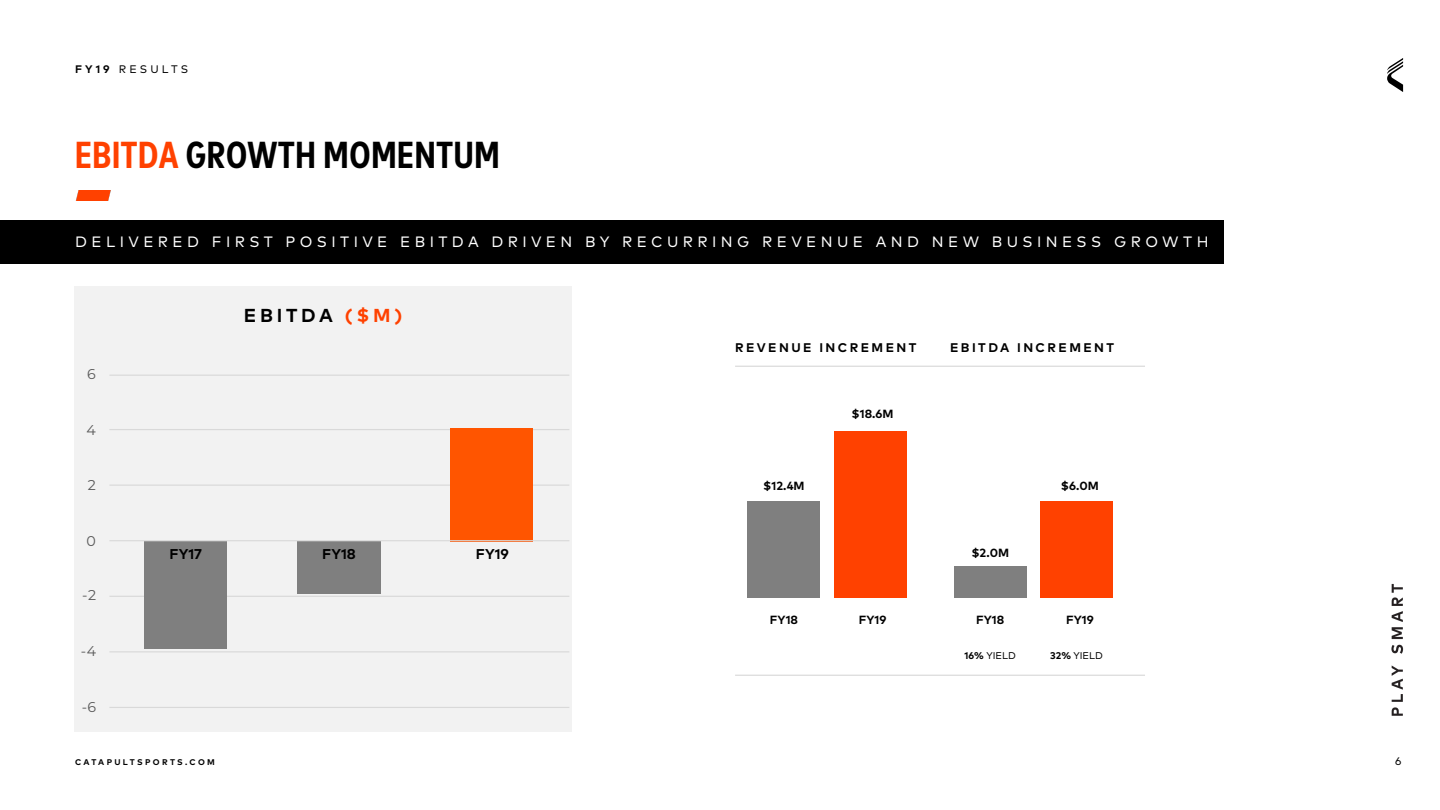
<style>
.page{position:relative;width:1440px;height:810px;background:#fff}
.page>*{position:absolute;margin:0;border:0;box-sizing:border-box;transform-origin:0 0}
.t1{font:700 condensed 37.5px "Mark Pro";letter-spacing:.02em;color:#000}
.t2{font:700 18.75px "Mark Pro";letter-spacing:.2em;color:#000}
.t3{font:15px "Mark Pro";letter-spacing:.295em;color:#fff}
.t4{font:700 14.17px "Mark Pro";letter-spacing:.005em;color:#000}
.t5{font:14.17px "Montserrat";color:#595959}
.t6{font:700 12.52px "Mark Pro";letter-spacing:.195em;color:#000}
.t7{font:700 11.85px "Mark Pro";color:#000}
.t8{font:10.95px "Mark Pro";letter-spacing:.285em;color:#000}
.t9{font:9.75px "Mark Pro";letter-spacing:.005em;color:#000}
.t10{font:700 8.25px "Mark Pro";letter-spacing:.285em;color:#000}
.s1{font-weight:700}
.s2{color:#ff4100}
</style>
<div class="page">
<svg style="left:1387px;top:58px;width:16px;height:34px"></svg>
<img style="left:1391px;top:584px;width:12px;height:132px">
<img style="left:76px;top:190px;width:35px;height:10px">
<div style="left:0;top:220px;width:1224px;height:44px;background:#000"></div>
<div style="left:748px;top:502px;width:72px;height:96px;background:#7f7f7f"></div>
<div style="left:834px;top:432px;width:73px;height:166px;background:#ff4100"></div>
<div style="left:954px;top:566px;width:73px;height:32px;background:#7f7f7f"></div>
<div style="left:1040px;top:502px;width:73px;height:96px;background:#ff4100"></div>
<hr style="left:735px;top:366px;width:410px;height:1px;background:#7f7f7f">
<hr style="left:735px;top:675px;width:410px;height:1px;background:#7f7f7f">
<div style="left:74px;top:286px;width:498px;height:446px;background:#f2f2f2"></div>
<hr style="left:109px;top:707px;width:460px;height:1px;background:#d9d9d9">
<hr style="left:109px;top:651px;width:460px;height:1px;background:#d9d9d9">
<hr style="left:109px;top:596px;width:460px;height:1px;background:#d9d9d9">
<hr style="left:109px;top:485px;width:460px;height:1px;background:#d9d9d9">
<hr style="left:109px;top:429px;width:460px;height:1px;background:#d9d9d9">
<hr style="left:109px;top:375px;width:460px;height:1px;background:#d9d9d9">
<div style="left:144px;top:541px;width:83px;height:108px;background:#7f7f7f"></div>
<div style="left:297px;top:541px;width:84px;height:52px;background:#7f7f7f"></div>
<div style="left:451px;top:428px;width:82px;height:113px;background:#f50"></div>
<hr style="left:109px;top:540px;width:460px;height:1px;background:#d9d9d9">
<p class="t8" style="left:75px;top:61px;width:115px"><span class="s1">FY19</span> RESULTS</p>
<h1 class="t1" style="left:75px;top:127px;width:426px"><span class="s2">EBITDA</span> GROWTH MOMENTUM</h1>
<p class="t3" style="left:75px;top:231px;width:1135px">DELIVERED FIRST POSITIVE EBITDA DRIVEN BY RECURRING REVENUE AND NEW BUSINESS GROWTH</p>
<p class="t5" style="left:87px;top:365px;width:10px">6</p>
<p class="t5" style="left:86px;top:420px;width:11px">4</p>
<p class="t5" style="left:88px;top:476px;width:10px">2</p>
<p class="t5" style="left:86px;top:531px;width:11px">0</p>
<p class="t5" style="left:82px;top:586px;width:15px">-2</p>
<p class="t5" style="left:81px;top:641px;width:17px">-4</p>
<p class="t5" style="left:82px;top:697px;width:16px">-6</p>
<p class="t2" style="left:244px;top:301px;width:160px">EBITDA <span class="s2">($M)</span></p>
<p class="t4" style="left:169px;top:543px;width:34px">FY17</p>
<p class="t4" style="left:322px;top:543px;width:35px">FY18</p>
<p class="t4" style="left:476px;top:543px;width:35px">FY19</p>
<p class="t6" style="left:735px;top:338px;width:183px">REVENUE INCREMENT</p>
<p class="t6" style="left:950px;top:338px;width:165px">EBITDA INCREMENT</p>
<p class="t7" style="left:763px;top:476px;width:43px">$12.4M</p>
<p class="t7" style="left:852px;top:405px;width:44px">$18.6M</p>
<p class="t7" style="left:770px;top:611px;width:30px">FY18</p>
<p class="t7" style="left:859px;top:611px;width:29px">FY19</p>
<p class="t7" style="left:971px;top:544px;width:39px">$2.0M</p>
<p class="t7" style="left:976px;top:611px;width:30px">FY18</p>
<p class="t7" style="left:1061px;top:476px;width:39px">$6.0M</p>
<p class="t7" style="left:1066px;top:611px;width:29px">FY19</p>
<p class="t9" style="left:965px;top:649px;width:53px"><span class="s1">16%</span> YIELD</p>
<p class="t9" style="left:1050px;top:649px;width:54px"><span class="s1">32%</span> YIELD</p>
<p class="t10" style="left:75px;top:756px;width:141px">CATAPULTSPORTS.COM</p>
<p class="t8" style="left:1395px;top:753px;width:8px">6</p>
</div>
